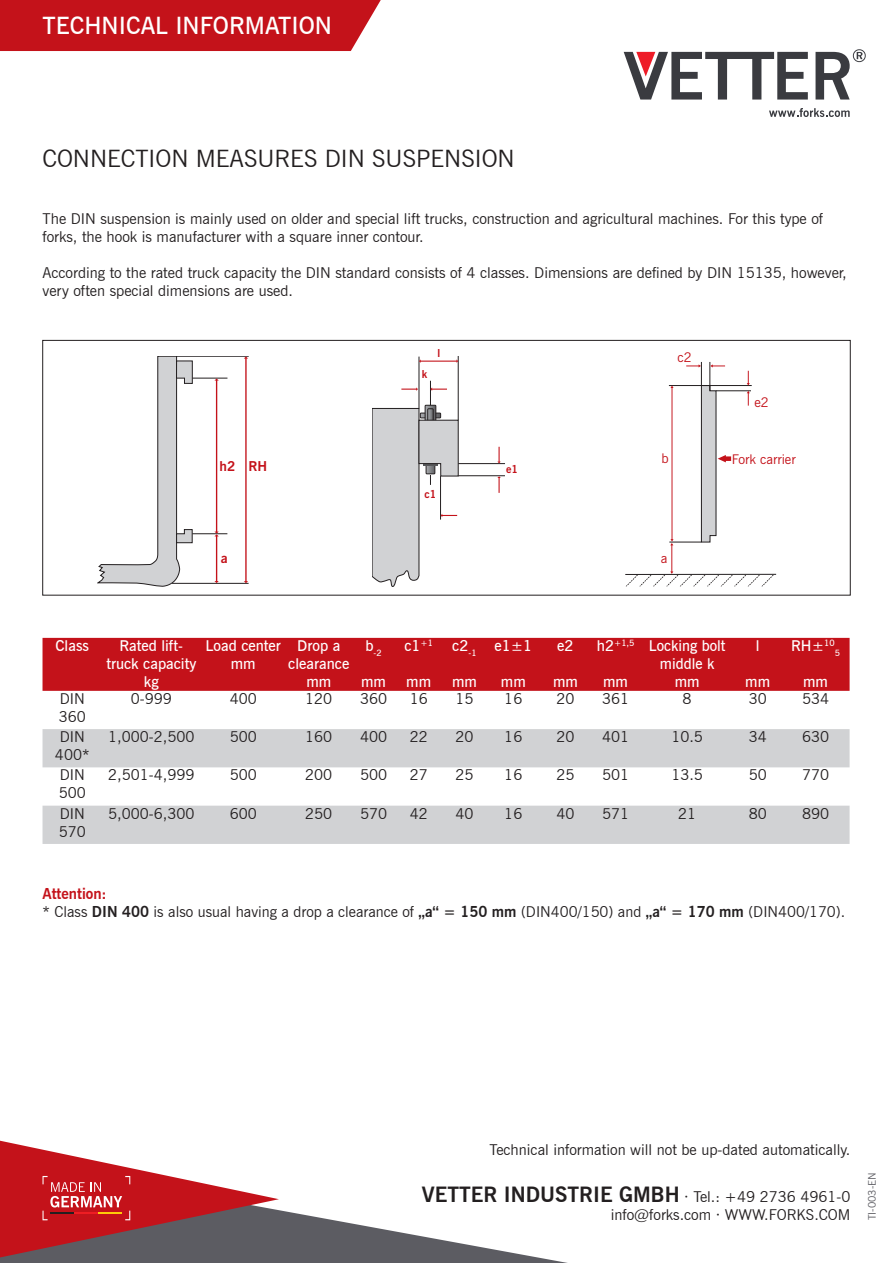
<style>
.page{position:relative;width:893px;height:1263px;background:#fff}
.page>*{position:absolute;margin:0;border:0;box-sizing:border-box;transform-origin:0 0}
.t1{font:24px "News Gothic BT";color:#231f20}
.t2{font:600 24px "News Gothic BT";color:#fff}
.t3{font:700 21px "News Gothic BT";color:#231f20}
.t4{font:15px/18px "News Gothic BT";color:#231f20}
.t5{font:600 15px/18px "News Gothic BT";color:#fff;text-align:center}
.t6{font:700 15px "News Gothic BT";color:#c4121a}
.t7{font:700 13.65px "News Gothic BT";color:#c4121a}
.t8{font:13.35px "News Gothic BT";color:#c4121a}
.t9{font:700 10.95px "News Gothic BT";color:#c4121a}
.t10{font:10.5px "News Gothic BT";color:#5c5c62}
.t11{font:600 8.7px "News Gothic BT";color:#fff}
.s1{font-size:15px}
.s2{font-weight:700}
.s3{font-weight:400;font-size:15px}
</style>
<div class="page">
<svg style="left:279px;top:1210px;width:289px;height:53px"></svg>
<svg style="left:769px;top:108px;width:81px;height:9px"></svg>
<svg style="left:815px;top:49px;width:51px;height:51px"></svg>
<svg style="left:624px;top:52px;width:184px;height:48px"></svg>
<svg style="left:0;top:1140px;width:279px;height:123px"></svg>
<hr style="left:50px;top:1212px;width:24px;height:2px;background:#231f20">
<hr style="left:75px;top:1212px;width:23px;height:2px;background:#ee1d23">
<hr style="left:99px;top:1212px;width:23px;height:2px;background:#feca0a">
<div style="left:0;top:0;width:381px;height:51px;background:#c4121a"></div>
<div style="left:43px;top:340px;width:807px;height:255px;border:1px solid #231f20"></div>
<div style="left:43px;top:638px;width:807px;height:53px;background:#c4121a"></div>
<svg style="left:43px;top:729px;width:807px;height:115px;fill:#d1d2d4"></svg>
<hr style="left:419px;top:357px;width:1px;height:51px;background:#231f20">
<hr style="left:458px;top:356px;width:1px;height:64px;background:#231f20">
<hr style="left:458px;top:475px;width:47px;height:1px;background:#231f20">
<hr style="left:458px;top:463px;width:47px;height:1px;background:#231f20">
<svg style="left:419px;top:359px;width:39px;height:4px"></svg>
<svg style="left:372px;top:381px;width:86px;height:205px"></svg>
<svg style="left:497px;top:447px;width:4px;height:16px"></svg>
<svg style="left:497px;top:476px;width:4px;height:17px"></svg>
<hr style="left:625px;top:574px;width:151px;height:1px;background:#231f20">
<svg style="left:626px;top:362px;width:148px;height:224px"></svg>
<svg style="left:98px;top:356px;width:94px;height:230px"></svg>
<hr style="left:172px;top:583px;width:77px;height:1px;background:#231f20">
<hr style="left:192px;top:533px;width:35px;height:1px;background:#231f20">
<hr style="left:192px;top:378px;width:35px;height:1px;background:#231f20">
<hr style="left:177px;top:356px;width:72px;height:1px;background:#231f20">
<svg style="left:214px;top:378px;width:5px;height:205px"></svg>
<svg style="left:244px;top:356px;width:4px;height:227px"></svg>
<h1 class="t2" style="left:43px;top:11px;width:291px">TECHNICAL INFORMATION</h1>
<p class="t1" style="left:43px;top:144px;width:474px">CONNECTION MEASURES DIN SUSPENSION</p>
<p class="t4" style="left:43px;top:210px;width:782px">The DIN suspension is mainly used on older and special lift trucks, construction and agricultural machines. For this type of forks, the hook is manufacturer with a square inner contour.</p>
<p class="t4" style="left:43px;top:264px;width:806px">According to the rated truck capacity the DIN standard consists of 4 classes. Dimensions are defined by DIN 15135, however, very often special dimensions are used.</p>
<p class="t7" style="left:220px;top:458px;width:49px">h2 RH</p>
<p class="t7" style="left:221px;top:550px;width:8px">a</p>
<p class="t9" style="left:422px;top:367px;width:7px">k</p>
<p class="t9" style="left:437px;top:347px;width:4px">l</p>
<p class="t9" style="left:425px;top:488px;width:13px">c1</p>
<p class="t9" style="left:506px;top:462px;width:14px">e1</p>
<p class="t8" style="left:678px;top:350px;width:16px">c2</p>
<p class="t8" style="left:661px;top:450px;width:9px">b</p>
<p class="t8" style="left:661px;top:550px;width:8px">a</p>
<p class="t8" style="left:754px;top:394px;width:16px">e2</p>
<p class="t8" style="left:732px;top:451px;width:65px">Fork carrier</p>
<p class="t5" style="left:55px;top:636px;width:35px">Class</p>
<p class="t5" style="left:106px;top:636px;width:92px">Rated lift&shy;truck capacity</p>
<p class="t5" style="left:144px;top:672px;width:16px">kg</p>
<p class="t5" style="left:206px;top:636px;width:77px">Load center</p>
<p class="t5" style="left:231px;top:654px;width:26px">mm</p>
<p class="t5" style="left:297px;top:636px;width:45px">Drop a</p>
<p class="t5" style="left:288px;top:654px;width:63px">clearance</p>
<p class="t5" style="left:306px;top:672px;width:26px">mm</p>
<p class="t11" style="left:365px;top:648px;width:18px"><sup>b</sup>-2</p>
<p class="t5" style="left:361px;top:672px;width:26px">mm</p>
<p class="t5" style="left:404px;top:636px;width:30px">c1<sup>+1</sup></p>
<p class="t5" style="left:406px;top:672px;width:26px">mm</p>
<p class="t5" style="left:452px;top:636px;width:26px">c2<sub>-1</sub></p>
<p class="t5" style="left:452px;top:672px;width:26px">mm</p>
<p class="t5" style="left:494px;top:636px;width:39px">e1±1</p>
<p class="t5" style="left:501px;top:672px;width:26px">mm</p>
<p class="t5" style="left:557px;top:636px;width:18px">e2</p>
<p class="t5" style="left:553px;top:672px;width:26px">mm</p>
<p class="t11" style="left:597px;top:638px;width:39px"><span class="s1">h2</span>+1,5</p>
<p class="t5" style="left:603px;top:672px;width:26px">mm</p>
<p class="t5" style="left:649px;top:636px;width:78px">Locking bolt middle k</p>
<p class="t5" style="left:675px;top:672px;width:26px">mm</p>
<p class="t5" style="left:756px;top:636px;width:5px">l</p>
<p class="t5" style="left:745px;top:672px;width:26px">mm</p>
<p class="t5" style="left:791px;top:636px;width:45px">RH±<sup>10</sup></p>
<p class="t11" style="left:835px;top:648px;width:7px">5</p>
<p class="t5" style="left:803px;top:672px;width:26px">mm</p>
<p class="t4" style="left:59px;top:689px;width:29px">DIN<br>360</p>
<p class="t4" style="left:131px;top:689px;width:43px">0-999</p>
<p class="t4" style="left:230px;top:689px;width:29px">400</p>
<p class="t4" style="left:305px;top:689px;width:29px">120</p>
<p class="t4" style="left:360px;top:689px;width:29px">360</p>
<p class="t4" style="left:410px;top:689px;width:20px">16</p>
<p class="t4" style="left:455px;top:689px;width:20px">15</p>
<p class="t4" style="left:504px;top:689px;width:20px">16</p>
<p class="t4" style="left:556px;top:689px;width:20px">20</p>
<p class="t4" style="left:602px;top:689px;width:29px">361</p>
<p class="t4" style="left:683px;top:689px;width:11px">8</p>
<p class="t4" style="left:749px;top:689px;width:20px">30</p>
<p class="t4" style="left:802px;top:689px;width:29px">534</p>
<p class="t4" style="left:55px;top:728px;width:36px;text-align:center">DIN<br>400*</p>
<p class="t4" style="left:108px;top:728px;width:88px">1,000-2,500</p>
<p class="t4" style="left:230px;top:728px;width:29px">500</p>
<p class="t4" style="left:305px;top:728px;width:29px">160</p>
<p class="t4" style="left:360px;top:728px;width:29px">400</p>
<p class="t4" style="left:410px;top:728px;width:20px">22</p>
<p class="t4" style="left:455px;top:728px;width:20px">20</p>
<p class="t4" style="left:504px;top:728px;width:20px">16</p>
<p class="t4" style="left:556px;top:728px;width:20px">20</p>
<p class="t4" style="left:602px;top:728px;width:29px">401</p>
<p class="t4" style="left:671px;top:728px;width:33px">10.5</p>
<p class="t4" style="left:749px;top:728px;width:20px">34</p>
<p class="t4" style="left:802px;top:728px;width:29px">630</p>
<p class="t4" style="left:59px;top:766px;width:29px">DIN<br>500</p>
<p class="t4" style="left:108px;top:766px;width:88px">2,501-4,999</p>
<p class="t4" style="left:230px;top:766px;width:29px">500</p>
<p class="t4" style="left:305px;top:766px;width:29px">200</p>
<p class="t4" style="left:360px;top:766px;width:29px">500</p>
<p class="t4" style="left:410px;top:766px;width:20px">27</p>
<p class="t4" style="left:455px;top:766px;width:20px">25</p>
<p class="t4" style="left:504px;top:766px;width:20px">16</p>
<p class="t4" style="left:556px;top:766px;width:20px">25</p>
<p class="t4" style="left:602px;top:766px;width:29px">501</p>
<p class="t4" style="left:671px;top:766px;width:33px">13.5</p>
<p class="t4" style="left:749px;top:766px;width:20px">50</p>
<p class="t4" style="left:802px;top:766px;width:29px">770</p>
<p class="t4" style="left:59px;top:804px;width:29px">DIN<br>570</p>
<p class="t4" style="left:108px;top:804px;width:88px">5,000-6,300</p>
<p class="t4" style="left:230px;top:804px;width:29px">600</p>
<p class="t4" style="left:305px;top:804px;width:29px">250</p>
<p class="t4" style="left:360px;top:804px;width:29px">570</p>
<p class="t4" style="left:410px;top:804px;width:20px">42</p>
<p class="t4" style="left:455px;top:804px;width:20px">40</p>
<p class="t4" style="left:504px;top:804px;width:20px">16</p>
<p class="t4" style="left:556px;top:804px;width:20px">40</p>
<p class="t4" style="left:602px;top:804px;width:29px">571</p>
<p class="t4" style="left:678px;top:804px;width:20px">21</p>
<p class="t4" style="left:749px;top:804px;width:20px">80</p>
<p class="t4" style="left:802px;top:804px;width:29px">890</p>
<p class="t6" style="left:43px;top:885px;width:66px">Attention:</p>
<p class="t4" style="left:43px;top:903px;width:804px">* Class <span class="s2">DIN 400</span> is also usual having a drop a clearance of <span class="s2">„a“ = 150 mm</span> (DIN400/150) and <span class="s2">„a“ = 170 mm</span> (DIN400/170).</p>
<p class="t4" style="left:490px;top:1141px;width:362px">Technical information will not be up-dated automatically.</p>
<h2 class="t3" style="left:422px;top:1182px;width:430px">VETTER INDUSTRIE GMBH <span class="s3">· Tel.: +49 2736 4961-0</span></h2>
<p class="t4" style="left:611px;top:1206px;width:241px">info@forks.com · WWW.FORKS.COM</p>
<p class="t10" style="left:866px;top:1220px;width:50px;rotate:-90deg">TI-003-EN</p>
</div>
